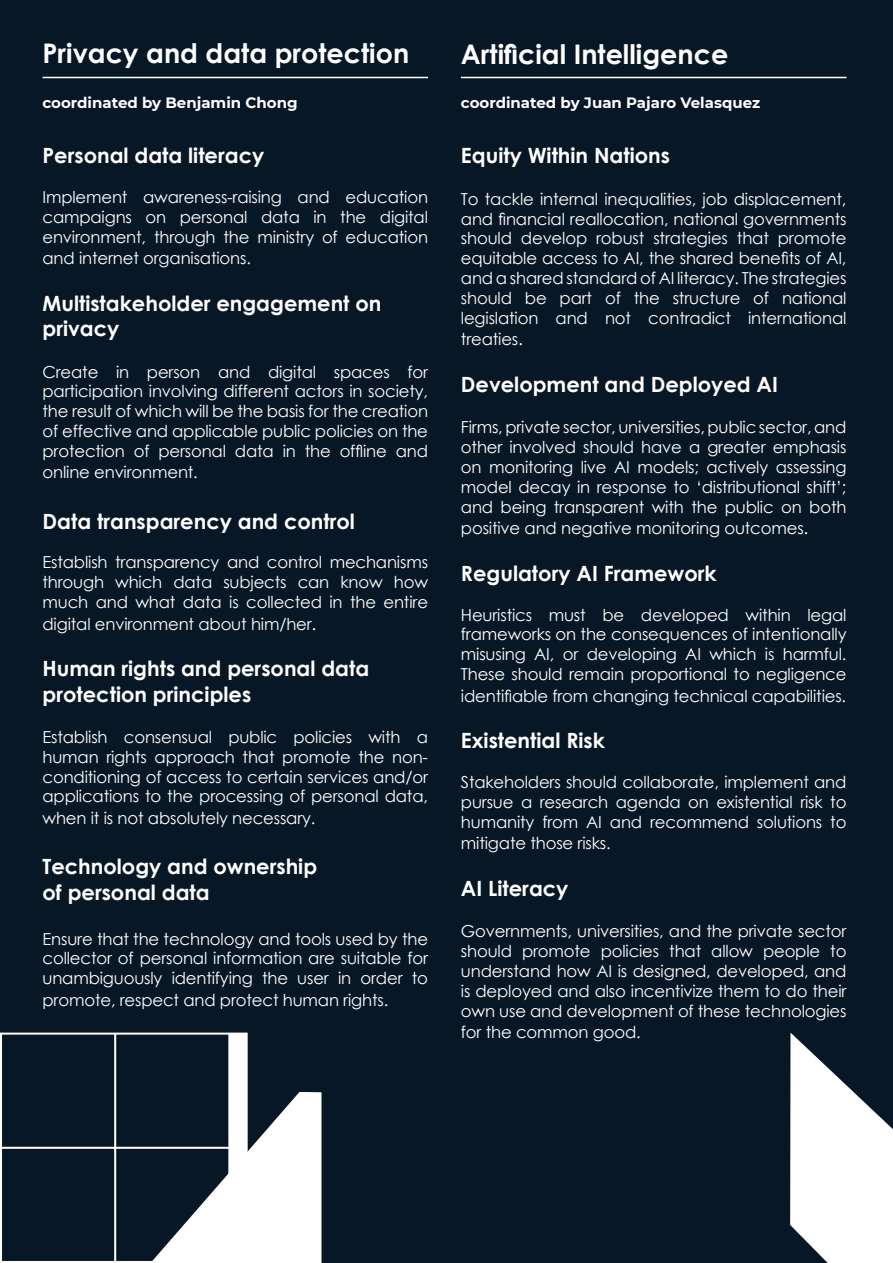
<style>
.page{position:relative;width:893px;height:1263px;background:#081726}
.page>*{position:absolute;margin:0;border:0;box-sizing:border-box;transform-origin:0 0}
.t1{font:700 27px "Century Gothic";color:#fff}
.t2{font:700 21px/25.2px "Century Gothic";color:#fff}
.t3{font:16.5px/19.8px "Century Gothic";letter-spacing:-.01em;color:#fff;text-align:justify}
.Z_PODKRESLENIEM{font:700 15px "Montserrat";color:#fff}
.s1{font-size:18px}
</style>
<div class="page">
<hr style="left:43px;top:77px;width:385px;height:1px;background:#fff">
<hr style="left:461px;top:77px;width:385px;height:1px;background:#fff">
<svg style="left:248px;top:1092px;width:73px;height:171px;background:#e0e2e4"></svg>
<svg style="left:790px;top:1032px;width:103px;height:231px"></svg>
<svg style="left:0;top:1032px;width:248px;height:231px"></svg>
<p class="t1" style="left:43px;top:32px;width:368px">Privacy and data protection</p>
<p class="Z_PODKRESLENIEM" style="left:43px;top:92px;width:257px">coordinated by Benjamin Chong</p>
<p class="t2" style="left:43px;top:142px;width:223px">Personal data literacy</p>
<p class="t3" style="left:43px;top:187px;width:387px">Implement awareness-raising and education campaigns on personal data in the digital environment, through the ministry of education</p>
<p class="t3" style="left:43px;top:248px;width:210px">and internet organisations.</p>
<p class="t2" style="left:43px;top:290px;width:340px">Multistakeholder engagement on privacy</p>
<p class="t3" style="left:43px;top:361px;width:387px">Create in person and digital spaces for participation involving different actors in society, the result of which will be the basis for the creation of effective and applicable public policies on the protection of personal data in the offline and</p>
<p class="t3" style="left:43px;top:462px;width:157px">online environment.</p>
<p class="t2" style="left:43px;top:508px;width:314px">Data transparency and control</p>
<p class="t3" style="left:43px;top:552px;width:387px">Establish transparency and control mechanisms through which data subjects can know how much and what data is collected in the entire</p>
<p class="t3" style="left:43px;top:613px;width:276px">digital environment about him/her<span class="s1">.</span></p>
<p class="t2" style="left:43px;top:655px;width:328px">Human rights and personal data protection principles</p>
<p class="t3" style="left:43px;top:727px;width:387px">Establish consensual public policies with a human rights approach that promote the non&shy;conditioning of access to certain services and/or applications to the processing of personal data,</p>
<p class="t3" style="left:43px;top:808px;width:274px">when it is not absolutely necessary.</p>
<p class="t2" style="left:43px;top:853px;width:276px">Technology and ownership of personal data</p>
<p class="t3" style="left:43px;top:928px;width:387px">Ensure that the technology and tools used by the collector of personal information are suitable for unambiguously identifying the user in order to</p>
<p class="t3" style="left:43px;top:990px;width:347px">promote, respect and protect human rights.</p>
<p class="t1" style="left:461px;top:34px;width:269px">Artificial Intelligence</p>
<p class="Z_PODKRESLENIEM" style="left:461px;top:92px;width:301px">coordinated by Juan Pajaro Velasquez</p>
<p class="t2" style="left:461px;top:142px;width:211px">Equity Within Nations</p>
<p class="t3" style="left:461px;top:189px;width:387px">To tackle internal inequalities, job displacement, and financial reallocation, national governments should develop robust strategies that promote equitable access to AI, the shared benefits of AI, and a shared standard of AI literacy. The strategies should be part of the structure of national legislation and not contradict international</p>
<p class="t3" style="left:461px;top:329px;width:64px">treaties<span class="s1">.</span></p>
<p class="t2" style="left:461px;top:371px;width:319px">Development and Deployed AI</p>
<p class="t3" style="left:461px;top:417px;width:387px">Firms, private sector, universities, public sector, and other involved should have a greater emphasis on monitoring live AI models; actively assessing model decay in response to ‘distributional shift’; and being transparent with the public on both</p>
<p class="t3" style="left:461px;top:518px;width:349px">positive and negative monitoring outcomes<span class="s1">.</span></p>
<p class="t2" style="left:461px;top:560px;width:257px">Regulatory AI Framework</p>
<p class="t3" style="left:461px;top:604px;width:387px">Heuristics must be developed within legal frameworks on the consequences of intentionally misusing AI, or developing AI which is harmful.<br>These should remain proportional to negligence</p>
<p class="t3" style="left:461px;top:685px;width:387px">identifiable from changing technical capabilities.</p>
<p class="t2" style="left:461px;top:727px;width:146px">Existential Risk</p>
<p class="t3" style="left:461px;top:772px;width:387px">Stakeholders should collaborate, implement and pursue a research agenda on existential risk to humanity from AI and recommend solutions to</p>
<p class="t3" style="left:461px;top:833px;width:151px">mitigate those risks.</p>
<p class="t2" style="left:461px;top:875px;width:109px">AI Literacy</p>
<p class="t3" style="left:461px;top:921px;width:387px">Governments, universities, and the private sector should promote policies that allow people to understand how AI is designed, developed, and is deployed and also incentivize them to do their own use and development of these technologies</p>
<p class="t3" style="left:461px;top:1022px;width:181px">for the common good.</p>
</div>
